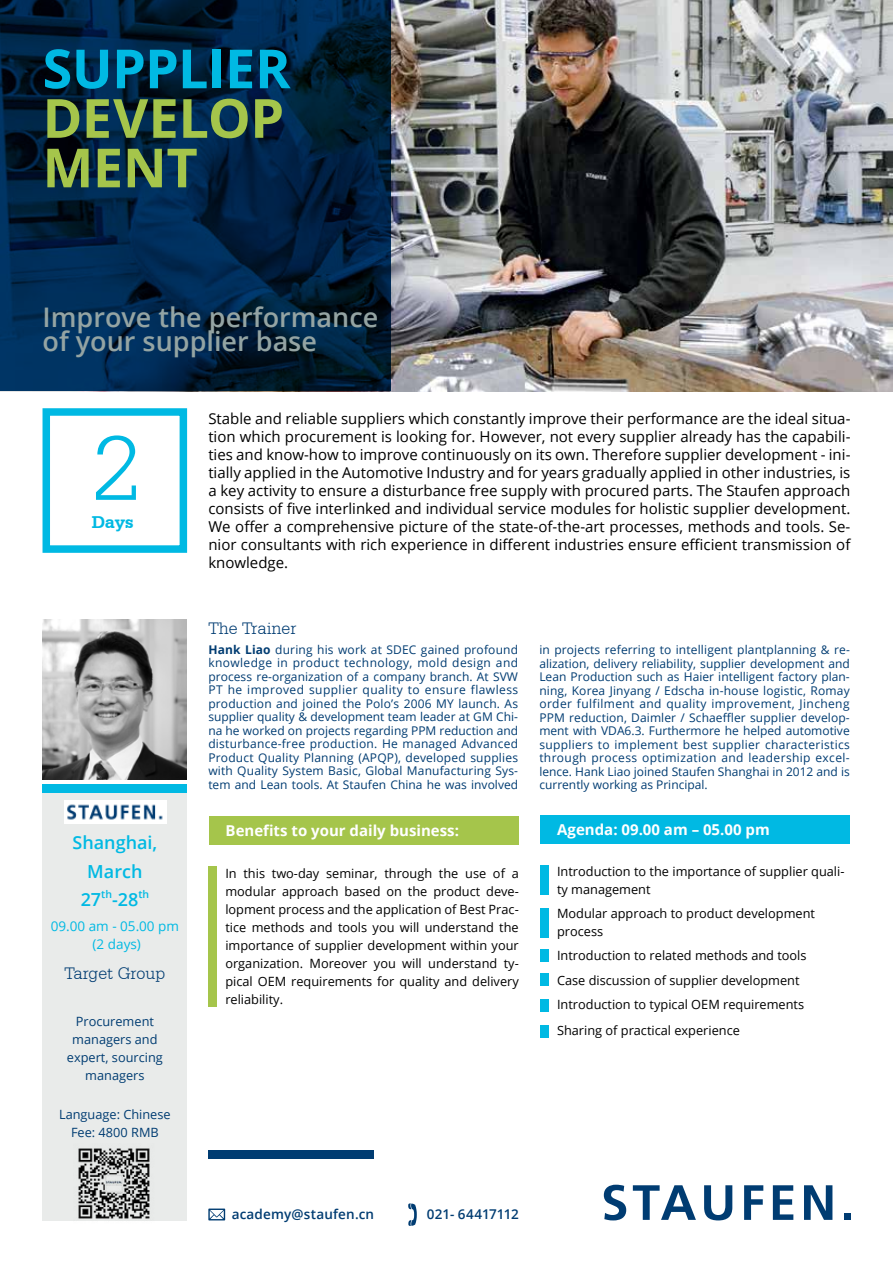
<style>
.page{position:relative;width:893px;height:1263px;background:#fff}
.page>*{position:absolute;margin:0;border:0;box-sizing:border-box;transform-origin:0 0}
.t1{font:300 97.5px "Serifa BT";color:#00b9e3}
.t2{font:700 54px/49.5px "Open Sans";letter-spacing:-.005em;color:#a5c54b}
.t3{font:700 54px "Open Sans";letter-spacing:-.01em;color:#00b9e3}
.t4{font:600 27px/24px "Open Sans";color:#94a4a3}
.t5{font:300 18px "Serifa BT";color:#003c72}
.t6{font:600 18px "Open Sans";color:#00b9e3}
.t7{font:700 18px "Serifa BT";color:#00b9e3}
.t8{font:15px/18px "Open Sans";color:#000;text-align:justify}
.t9{font:700 15px "Open Sans";color:#fff}
.t10{font:600 13.5px "Open Sans";letter-spacing:.01em;color:#003c72}
.t11{font:13.5px/18.5px "Open Sans";color:#00b9e3;text-align:center}
.t12{font:12.75px/18px "Open Sans";color:#000}
.t13{font:12.75px/18px "Open Sans";color:#003c72;text-align:center}
.t14{font:12px/13.5px "Open Sans";color:#003c72;text-align:justify}
.t15{font:600 10.5px "Open Sans";color:#00b9e3}
.s1{font-weight:700}
</style>
<div class="page">
<img style="left:42px;top:619px;width:145px;height:161px">
<img style="left:391px;top:0;width:502px;height:391px">
<svg style="left:0;top:0;width:391px;height:391px;background:#002141"></svg>
<svg style="left:604px;top:1185px;width:22px;height:35px"></svg>
<svg style="left:633px;top:1185px;width:63px;height:35px"></svg>
<svg style="left:704px;top:1185px;width:28px;height:35px"></svg>
<svg style="left:744px;top:1185px;width:19px;height:35px"></svg>
<svg style="left:773px;top:1185px;width:20px;height:35px"></svg>
<svg style="left:804px;top:1185px;width:28px;height:35px"></svg>
<div style="left:843px;top:1213px;width:7px;height:7px;background:#003c72"></div>
<svg style="left:208px;top:1208px;width:17px;height:12px"></svg>
<div style="left:43px;top:791px;width:144px;height:339px;background:#e9ebea"></div>
<div style="left:43px;top:1123px;width:144px;height:97px;background:#e9ebea"></div>
<img style="left:74px;top:1148px;width:80px;height:73px">
<div style="left:208px;top:1150px;width:166px;height:8px;background:#003c72"></div>
<div style="left:43px;top:784px;width:144px;height:8px;background:#00b9e3"></div>
<svg style="left:408px;top:1203px;width:9px;height:23px"></svg>
<div style="left:43px;top:408px;width:144px;height:145px;border:8px solid #00b9e3"></div>
<div style="left:208px;top:866px;width:9px;height:141px;background:#a5c54b"></div>
<div style="left:540px;top:865px;width:9px;height:30px;background:#00b9e3"></div>
<div style="left:209px;top:817px;width:310px;height:28px;background:#a5c54b"></div>
<div style="left:540px;top:816px;width:310px;height:28px;background:#00b9e3"></div>
<img style="left:65px;top:800px;width:102px;height:24px">
<div style="left:540px;top:908px;width:9px;height:29px;background:#00b9e3"></div>
<div style="left:540px;top:949px;width:9px;height:13px;background:#00b9e3"></div>
<div style="left:540px;top:973px;width:9px;height:12px;background:#00b9e3"></div>
<div style="left:540px;top:999px;width:9px;height:13px;background:#00b9e3"></div>
<div style="left:540px;top:1025px;width:9px;height:12px;background:#00b9e3"></div>
<h2 class="t3" style="left:43px;top:31px;width:250px">SUPPLIER</h2>
<h2 class="t2" style="left:43px;top:92px;width:243px">DEVELOP<br>MENT</h2>
<h3 class="t4" style="left:43px;top:305px;width:337px">Improve the performance of your supplier base</h3>
<h1 class="t1" style="left:92px;top:411px;width:51px">2</h1>
<h3 class="t7" style="left:92px;top:511px;width:43px">Days</h3>
<h3 class="t6" style="left:72px;top:830px;width:86px">Shanghai,</h3>
<h3 class="t6" style="left:87px;top:859px;width:57px">March</h3>
<h3 class="t6" style="left:81px;top:887px;width:22px">27</h3>
<p class="t15" style="left:101px;top:886px;width:12px">th</p>
<h3 class="t6" style="left:112px;top:887px;width:28px">-28</h3>
<p class="t15" style="left:138px;top:886px;width:12px">th</p>
<p class="t11" style="left:51px;top:916px;width:130px">09.00 am - 05.00 pm (2 days)</p>
<h3 class="t5" style="left:65px;top:962px;width:102px">Target Group</h3>
<p class="t13" style="left:67px;top:1011px;width:97px">Procurement managers and expert, sourcing managers</p>
<p class="t13" style="left:59px;top:1105px;width:113px">Language: Chinese<br>Fee: 4800 RMB</p>
<p class="t8" style="left:208px;top:409px;width:644px">Stable and reliable suppliers which constantly improve their performance are the ideal situa&shy;tion which procurement is looking for. However, not every supplier already has the capabili&shy;ties and know-how to improve continuously on its own. Therefore supplier development - ini&shy;tially applied in the Automotive Industry and for years gradually applied in other industries, is a key activity to ensure a disturbance free supply with procured parts. The Staufen approach consists of five interlinked and individual service modules for holistic supplier development.<br>We offer a comprehensive picture of the state-of-the-art processes, methods and tools. Se&shy;nior consultants with rich experience in different industries ensure efficient transmission of knowledge.</p>
<h3 class="t5" style="left:208px;top:618px;width:90px">The Trainer</h3>
<p class="t14" style="left:208px;top:642px;width:311px"><span class="s1">Hank Liao</span> during his work at SDEC gained profound knowledge in product technology, mold design and process re-organization of a company branch. At SVW PT he improved supplier quality to ensure flawless production and joined the Polo’s 2006 MY launch. As supplier quality &amp; development team leader at GM Chi&shy;na he worked on projects regarding PPM reduction and disturbance-free production. He managed Advanced Product Quality Planning (APQP), developed supplies with Quality System Basic, Global Manufacturing Sys&shy;tem and Lean tools. At Staufen China he was involved</p>
<p class="t14" style="left:539px;top:643px;width:312px">in projects referring to intelligent plantplanning &amp; re&shy;alization, delivery reliability, supplier development and Lean Production such as Haier intelligent factory plan&shy;ning, Korea Jinyang / Edscha in-house logistic, Romay order fulfilment and quality improvement, Jincheng PPM reduction, Daimler / Schaeffler supplier develop&shy;ment with VDA6.3. Furthermore he helped automotive suppliers to implement best supplier characteristics through process optimization and leadership excel&shy;lence. Hank Liao joined Staufen Shanghai in 2012 and is currently working as Principal.</p>
<p class="t9" style="left:226px;top:820px;width:235px">Benefits to your daily business:</p>
<p class="t9" style="left:557px;top:819px;width:214px">Agenda: 09.00 am – 05.00 pm</p>
<p class="t12" style="left:225px;top:864px;width:295px;text-align:justify">In this two-day seminar, through the use of a modular approach based on the product deve&shy;lopment process and the application of Best Prac&shy;tice methods and tools you will understand the importance of supplier development within your organization. Moreover you will understand ty&shy;pical OEM requirements for quality and delivery reliability.</p>
<p class="t12" style="left:557px;top:862px;width:289px">Introduction to the importance of supplier quali&shy;ty management</p>
<p class="t12" style="left:557px;top:904px;width:259px">Modular approach to product development process</p>
<p class="t12" style="left:557px;top:943px;width:251px;line-height:24.5px">Introduction to related methods and tools<br>Case discussion of supplier development<br>Introduction to typical OEM requirements</p>
<p class="t12" style="left:557px;top:1021px;width:184px">Sharing of practical experience</p>
<p class="t10" style="left:232px;top:1204px;width:144px">academy@staufen.cn</p>
<p class="t10" style="left:427px;top:1204px;width:93px">021- 64417112</p>
</div>
